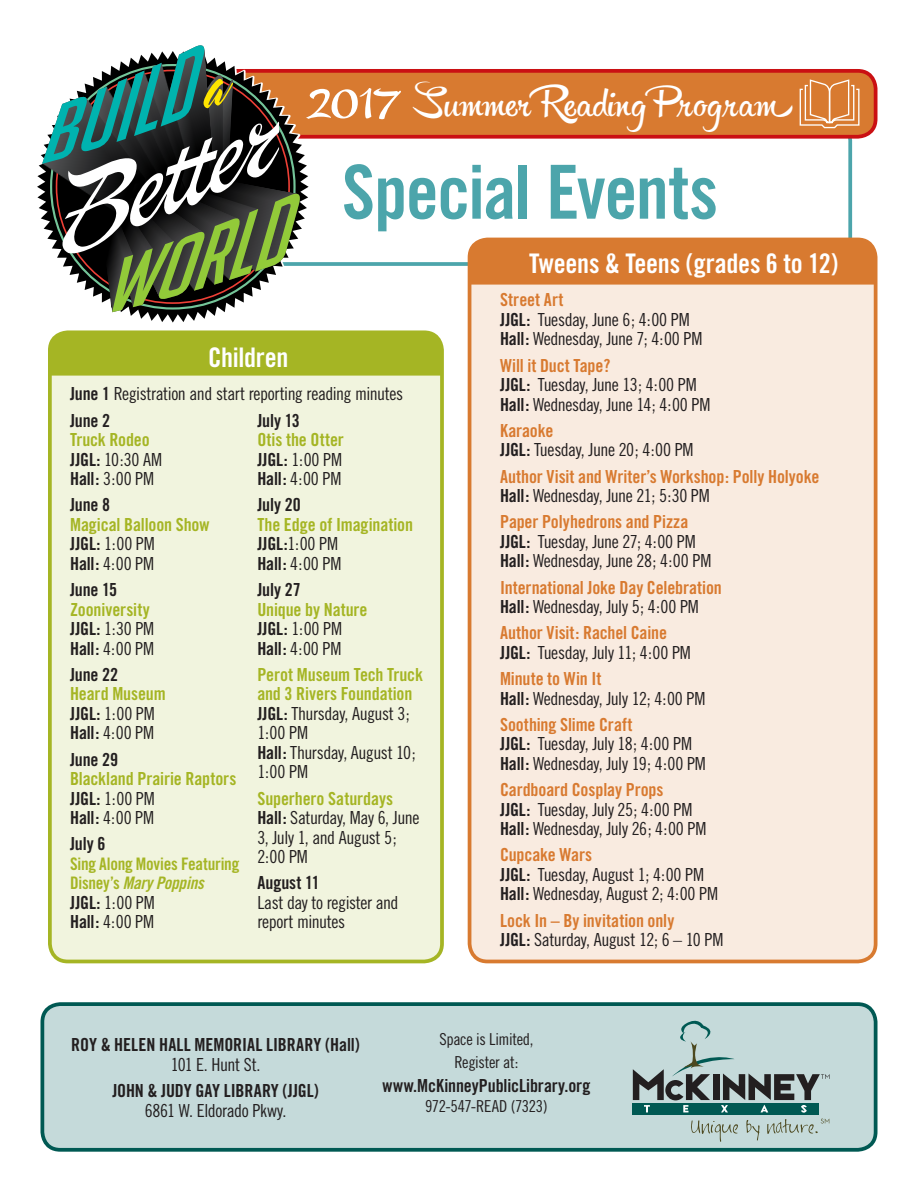
<style>
.page{position:relative;width:918px;height:1188px;background:#fff}
.page>*{position:absolute;margin:0;border:0;box-sizing:border-box;transform-origin:0 0}
.t1{font:74.55px "Trade Gothic Bold Cond Twenty";letter-spacing:-.02em;color:#4ca5ab}
.t2{font:35.25px "Hipster Script Pro";letter-spacing:.005em;color:#fff;scale:1.23 1}
.t3{font:27px "Trade Gothic Bold Cond Twenty";letter-spacing:-.01em;color:#fff}
.Body_Text{font:18px/19.5px "Trade Gothic Cond Eighteen";letter-spacing:-.02em;color:#231f20}
.Bold_Bod{font:18px "Trade Gothic Bold Cond Twenty";letter-spacing:-.005em;color:#d87a30}
.Bold_Bod-2{font:18px "Trade Gothic Bold Cond Twenty";letter-spacing:-.005em;color:#231f20}
.Body_Text-2{font:18px "Trade Gothic Bold Cond Twenty";letter-spacing:-.005em;color:#a5b524}
.Bold_Bod-3{font:18px/19.5px "Trade Gothic Bold Cond Twenty";letter-spacing:-.005em;color:#a5b524}
.Bold_Bod-4{font:18px "Trade Gothic Cond Eighteen";letter-spacing:-.025em;color:#231f20}
.Body_Text-3{font:17.25px/19.5px "Trade Gothic Bold Cond Twenty";letter-spacing:-.015em;color:#a5b524}
.t4{font:16.5px "Trade Gothic Cond Eighteen";letter-spacing:-.02em;color:#231f20}
.s1{font-family:"Trade Gothic Bold Cond Twenty"}
.s2{font-family:"Trade Gothic Bold Cond Twenty Obl"}
</style>
<div class="page">
<div style="left:42px;top:1004px;width:834px;height:146px;background:#c5dada;border-radius:18px"></div>
<div style="left:40px;top:1002px;width:838px;height:150px;border:4px solid #005953;border-radius:18px"></div>
<div style="left:50px;top:332px;width:392px;height:629px;background:#f1f4de;border-radius:18px"></div>
<div style="left:53px;top:335px;width:386px;height:41px;background:#a5b524"></div>
<div style="left:48px;top:330px;width:396px;height:633px;border:4px solid #a5b524;border-radius:18px"></div>
<div style="left:470px;top:239px;width:406px;height:722px;background:#f9ebe0;border-radius:18px"></div>
<div style="left:470px;top:239px;width:406px;height:46px;background:#d87a30"></div>
<div style="left:468px;top:238px;width:409px;height:725px;border:4px solid #d87a30;border-radius:18px"></div>
<div style="left:198px;top:71px;width:678px;height:66px;background:#d87a30;border-radius:18px"></div>
<div style="left:196px;top:69px;width:681px;height:70px;border:4px solid #ca1013;border-radius:18px"></div>
<div style="left:633px;top:1103px;width:186px;height:11px;background:#005953"></div>
<svg style="left:691px;top:1120px;width:47px;height:22px"></svg>
<svg style="left:746px;top:1120px;width:14px;height:20px"></svg>
<svg style="left:633px;top:1020px;width:197px;height:93px"></svg>
<svg style="left:767px;top:1119px;width:62px;height:15px"></svg>
<svg style="left:799px;top:79px;width:61px;height:50px"></svg>
<svg style="left:37px;top:154px;width:179px;height:169px"></svg>
<svg style="left:42px;top:45px;width:359px;height:267px"></svg>
<p class="t2" style="left:417px;top:83px;width:308px">Summer Reading Program</p>
<p class="t1" style="left:342px;top:147px;width:378px">Special Events</p>
<p class="t3" style="left:208px;top:341px;width:82px">Children</p>
<p class="Bold_Bod-4" style="left:70px;top:383px;width:335px"><span class="s1">June 1</span> Registration and start reporting reading minutes</p>
<p class="Bold_Bod-2" style="left:70px;top:409px;width:42px">June 2</p>
<p class="Body_Text-2" style="left:70px;top:429px;width:81px">Truck Rodeo</p>
<p class="Body_Text" style="left:70px;top:449px;width:94px"><span class="s1">JJGL:</span> 10:30 AM</p>
<p class="Body_Text" style="left:70px;top:469px;width:86px"><span class="s1">Hall:</span> 3:00 PM</p>
<p class="Bold_Bod-2" style="left:70px;top:494px;width:42px">June 8</p>
<p class="Body_Text-2" style="left:70px;top:513px;width:141px">Magical Balloon Show</p>
<p class="Body_Text" style="left:70px;top:534px;width:86px"><span class="s1">JJGL:</span> 1:00 PM</p>
<p class="Body_Text" style="left:70px;top:553px;width:86px"><span class="s1">Hall:</span> 4:00 PM</p>
<p class="Bold_Bod-2" style="left:70px;top:579px;width:49px">June 15</p>
<p class="Body_Text-2" style="left:70px;top:598px;width:81px">Zooniversity</p>
<p class="Body_Text" style="left:70px;top:619px;width:86px"><span class="s1">JJGL:</span> 1:30 PM</p>
<p class="Body_Text" style="left:70px;top:638px;width:86px"><span class="s1">Hall:</span> 4:00 PM</p>
<p class="Bold_Bod-2" style="left:70px;top:663px;width:50px">June 22</p>
<p class="Body_Text-2" style="left:70px;top:683px;width:97px">Heard Museum</p>
<p class="Body_Text" style="left:70px;top:703px;width:86px"><span class="s1">JJGL:</span> 1:00 PM</p>
<p class="Body_Text" style="left:70px;top:723px;width:86px"><span class="s1">Hall:</span> 4:00 PM</p>
<p class="Bold_Bod-2" style="left:70px;top:748px;width:50px">June 29</p>
<p class="Body_Text-2" style="left:70px;top:768px;width:168px">Blackland Prairie Raptors</p>
<p class="Body_Text" style="left:70px;top:788px;width:86px"><span class="s1">JJGL:</span> 1:00 PM</p>
<p class="Body_Text" style="left:70px;top:808px;width:86px"><span class="s1">Hall:</span> 4:00 PM</p>
<p class="Bold_Bod-2" style="left:70px;top:833px;width:37px">July 6</p>
<p class="Body_Text-3" style="left:70px;top:854px;width:171px">Sing Along Movies Featuring<br>Disney’s <span class="s2">Mary Poppins</span></p>
<p class="Body_Text" style="left:70px;top:892px;width:86px"><span class="s1">JJGL:</span> 1:00 PM</p>
<p class="Body_Text" style="left:70px;top:912px;width:86px"><span class="s1">Hall:</span> 4:00 PM</p>
<p class="Bold_Bod-2" style="left:257px;top:409px;width:44px">July 13</p>
<p class="Body_Text-2" style="left:257px;top:429px;width:88px">Otis the Otter</p>
<p class="Body_Text" style="left:257px;top:449px;width:86px"><span class="s1">JJGL:</span> 1:00 PM</p>
<p class="Body_Text" style="left:257px;top:469px;width:86px"><span class="s1">Hall:</span> 4:00 PM</p>
<p class="Bold_Bod-2" style="left:257px;top:494px;width:45px">July 20</p>
<p class="Body_Text-2" style="left:257px;top:513px;width:157px">The Edge of Imagination</p>
<p class="Body_Text" style="left:257px;top:534px;width:82px"><span class="s1">JJGL:</span>1:00 PM</p>
<p class="Body_Text" style="left:257px;top:553px;width:86px"><span class="s1">Hall:</span> 4:00 PM</p>
<p class="Bold_Bod-2" style="left:257px;top:579px;width:45px">July 27</p>
<p class="Body_Text-2" style="left:257px;top:598px;width:112px">Unique by Nature</p>
<p class="Body_Text" style="left:257px;top:619px;width:86px"><span class="s1">JJGL:</span> 1:00 PM</p>
<p class="Body_Text" style="left:257px;top:638px;width:86px"><span class="s1">Hall:</span> 4:00 PM</p>
<p class="Bold_Bod-3" style="left:257px;top:665px;width:167px">Perot Museum Tech Truck and 3 Rivers Foundation</p>
<p class="Body_Text" style="left:257px;top:703px;width:154px"><span class="s1">JJGL:</span> Thursday, August 3;<br>1:00 PM</p>
<p class="Body_Text" style="left:257px;top:742px;width:160px"><span class="s1">Hall:</span> Thursday, August 10;<br>1:00 PM</p>
<p class="Bold_Bod-3" style="left:257px;top:788px;width:137px">Superhero Saturdays</p>
<p class="Body_Text" style="left:257px;top:808px;width:164px"><span class="s1">Hall:</span> Saturday, May 6, June<br>3, July 1, and August 5;<br>2:00 PM</p>
<p class="Bold_Bod-2" style="left:257px;top:872px;width:64px">August 11</p>
<p class="Body_Text" style="left:257px;top:892px;width:143px">Last day to register and report minutes</p>
<p class="t3" style="left:529px;top:247px;width:311px">Tweens &amp; Teens (grades 6 to 12)</p>
<p class="Bold_Bod" style="left:500px;top:289px;width:65px">Street Art</p>
<p class="Body_Text" style="left:500px;top:309px;width:191px"><span class="s1">JJGL:</span> Tuesday, June 6; 4:00 PM</p>
<p class="Body_Text" style="left:500px;top:329px;width:204px"><span class="s1">Hall:</span> Wednesday, June 7; 4:00 PM</p>
<p class="Bold_Bod" style="left:500px;top:354px;width:112px">Will it Duct Tape?</p>
<p class="Body_Text" style="left:500px;top:375px;width:198px"><span class="s1">JJGL:</span> Tuesday, June 13; 4:00 PM</p>
<p class="Body_Text" style="left:500px;top:394px;width:212px"><span class="s1">Hall:</span> Wednesday, June 14; 4:00 PM</p>
<p class="Bold_Bod" style="left:500px;top:419px;width:55px">Karaoke</p>
<p class="Body_Text" style="left:500px;top:440px;width:195px"><span class="s1">JJGL:</span> Tuesday, June 20; 4:00 PM</p>
<p class="Bold_Bod" style="left:500px;top:465px;width:321px">Author Visit and Writer’s Workshop: Polly Holyoke</p>
<p class="Body_Text" style="left:500px;top:486px;width:211px"><span class="s1">Hall:</span> Wednesday, June 21; 5:30 PM</p>
<p class="Bold_Bod" style="left:500px;top:511px;width:190px">Paper Polyhedrons and Pizza</p>
<p class="Body_Text" style="left:500px;top:531px;width:197px"><span class="s1">JJGL:</span> Tuesday, June 27; 4:00 PM</p>
<p class="Body_Text" style="left:500px;top:551px;width:213px"><span class="s1">Hall:</span> Wednesday, June 28; 4:00 PM</p>
<p class="Bold_Bod" style="left:500px;top:576px;width:223px">International Joke Day Celebration</p>
<p class="Body_Text" style="left:500px;top:597px;width:200px"><span class="s1">Hall:</span> Wednesday, July 5; 4:00 PM</p>
<p class="Bold_Bod" style="left:500px;top:622px;width:169px">Author Visit: Rachel Caine</p>
<p class="Body_Text" style="left:500px;top:642px;width:192px"><span class="s1">JJGL:</span> Tuesday, July 11; 4:00 PM</p>
<p class="Bold_Bod" style="left:500px;top:668px;width:103px">Minute to Win It</p>
<p class="Body_Text" style="left:500px;top:688px;width:207px"><span class="s1">Hall:</span> Wednesday, July 12; 4:00 PM</p>
<p class="Bold_Bod" style="left:500px;top:713px;width:134px">Soothing Slime Craft</p>
<p class="Body_Text" style="left:500px;top:734px;width:194px"><span class="s1">JJGL:</span> Tuesday, July 18; 4:00 PM</p>
<p class="Body_Text" style="left:500px;top:753px;width:207px"><span class="s1">Hall:</span> Wednesday, July 19; 4:00 PM</p>
<p class="Bold_Bod" style="left:500px;top:779px;width:165px">Cardboard Cosplay Props</p>
<p class="Body_Text" style="left:500px;top:799px;width:194px"><span class="s1">JJGL:</span> Tuesday, July 25; 4:00 PM</p>
<p class="Body_Text" style="left:500px;top:819px;width:208px"><span class="s1">Hall:</span> Wednesday, July 26; 4:00 PM</p>
<p class="Bold_Bod" style="left:500px;top:844px;width:94px">Cupcake Wars</p>
<p class="Body_Text" style="left:500px;top:864px;width:206px"><span class="s1">JJGL:</span> Tuesday, August 1; 4:00 PM</p>
<p class="Body_Text" style="left:500px;top:884px;width:220px"><span class="s1">Hall:</span> Wednesday, August 2; 4:00 PM</p>
<p class="Bold_Bod" style="left:500px;top:909px;width:176px">Lock In – By invitation only</p>
<p class="Body_Text" style="left:500px;top:930px;width:225px"><span class="s1">JJGL:</span> Saturday, August 12; 6 – 10 PM</p>
<p class="Bold_Bod-2" style="left:71px;top:1034px;width:290px">ROY &amp; HELEN HALL MEMORIAL LIBRARY (Hall)</p>
<p class="Body_Text" style="left:171px;top:1055px;width:91px">101 E. Hunt St.</p>
<p class="Bold_Bod-2" style="left:112px;top:1080px;width:208px">JOHN &amp; JUDY GAY LIBRARY (JJGL)</p>
<p class="Body_Text" style="left:145px;top:1100px;width:143px">6861 W. Eldorado Pkwy.</p>
<p class="t4" style="left:439px;top:1030px;width:96px">Space is Limited,</p>
<p class="t4" style="left:455px;top:1053px;width:66px">Register at:</p>
<p class="Bold_Bod-2" style="left:383px;top:1074px;width:209px">www.McKinneyPublicLibrary.org</p>
<p class="t4" style="left:425px;top:1096px;width:124px">972-547-READ (7323)</p>
</div>
